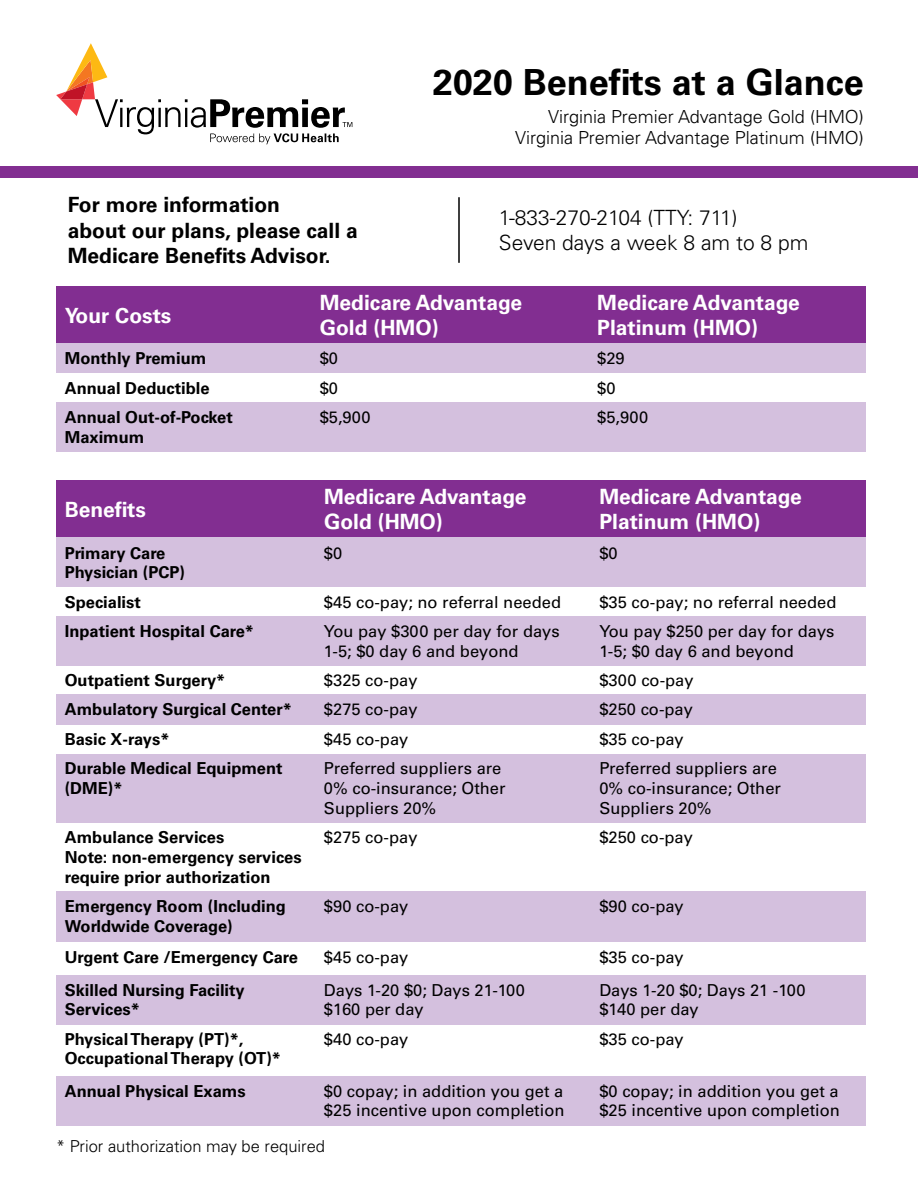
<style>
.page{position:relative;width:918px;height:1188px;background:#fff}
.page>*{position:absolute;margin:0;border:0;box-sizing:border-box;transform-origin:0 0}
.t1{font:700 36px "Univers LT Std";color:#000}
.t2{font:700 21px/25.2px "Univers LT Std";color:#fff}
.t3{font:700 21px/25.2px "Univers LT Std";color:#000}
.t4{font:300 21px "Univers LT Std";color:#000}
.t5{font:300 18px/21.6px "Univers LT Std";color:#000;text-align:right}
.t6{font:16.5px/19.8px "Univers LT Std";color:#000}
.t7{font:700 16.5px/19.8px "Univers LT Std";color:#000}
.t8{font:300 16.5px "Univers LT Std";color:#000}
</style>
<div class="page">
<hr style="left:458px;top:197px;width:2px;height:66px;background:#000">
<div style="left:0;top:166px;width:918px;height:12px;background:#822e91"></div>
<div style="left:589px;top:402px;width:277px;height:49px;background:#d4c0de"></div>
<div style="left:311px;top:402px;width:278px;height:49px;background:#d4c0de"></div>
<div style="left:56px;top:402px;width:255px;height:49px;background:#d4c0de"></div>
<div style="left:591px;top:1076px;width:275px;height:49px;background:#d4c0de"></div>
<div style="left:315px;top:1076px;width:276px;height:49px;background:#d4c0de"></div>
<div style="left:56px;top:1076px;width:259px;height:49px;background:#d4c0de"></div>
<div style="left:591px;top:975px;width:275px;height:49px;background:#d4c0de"></div>
<div style="left:315px;top:975px;width:276px;height:49px;background:#d4c0de"></div>
<div style="left:56px;top:975px;width:259px;height:49px;background:#d4c0de"></div>
<div style="left:591px;top:891px;width:275px;height:51px;background:#d4c0de"></div>
<div style="left:315px;top:891px;width:276px;height:51px;background:#d4c0de"></div>
<div style="left:56px;top:891px;width:259px;height:51px;background:#d4c0de"></div>
<div style="left:591px;top:754px;width:275px;height:69px;background:#d4c0de"></div>
<div style="left:315px;top:754px;width:276px;height:69px;background:#d4c0de"></div>
<div style="left:56px;top:754px;width:259px;height:69px;background:#d4c0de"></div>
<div style="left:591px;top:694px;width:275px;height:31px;background:#d4c0de"></div>
<div style="left:315px;top:694px;width:276px;height:31px;background:#d4c0de"></div>
<div style="left:56px;top:694px;width:259px;height:31px;background:#d4c0de"></div>
<div style="left:591px;top:616px;width:275px;height:49px;background:#d4c0de"></div>
<div style="left:315px;top:616px;width:276px;height:49px;background:#d4c0de"></div>
<div style="left:56px;top:616px;width:259px;height:49px;background:#d4c0de"></div>
<div style="left:56px;top:286px;width:255px;height:58px;background:#822e91"></div>
<div style="left:311px;top:286px;width:278px;height:58px;background:#822e91"></div>
<div style="left:589px;top:286px;width:277px;height:58px;background:#822e91"></div>
<div style="left:56px;top:344px;width:255px;height:29px;background:#d4c0de"></div>
<div style="left:311px;top:344px;width:278px;height:29px;background:#d4c0de"></div>
<div style="left:589px;top:344px;width:277px;height:29px;background:#d4c0de"></div>
<div style="left:56px;top:480px;width:259px;height:58px;background:#822e91"></div>
<div style="left:315px;top:480px;width:276px;height:58px;background:#822e91"></div>
<div style="left:591px;top:480px;width:275px;height:58px;background:#822e91"></div>
<div style="left:56px;top:538px;width:259px;height:49px;background:#d4c0de"></div>
<div style="left:315px;top:538px;width:276px;height:49px;background:#d4c0de"></div>
<div style="left:591px;top:538px;width:275px;height:49px;background:#d4c0de"></div>
<svg style="left:56px;top:43px;width:296px;height:101px"></svg>
<h2 class="t3" style="left:68px;top:192px;width:292px">For more information<br>about our plans, please call a<br>Medicare Benefts Advisor.</h2>
<h1 class="t1" style="left:433px;top:61px;width:433px">2020 Benefts at a Glance</h1>
<p class="t5" style="left:515px;top:106px;width:350px">Virginia Premier Advantage Gold (HMO)<br>Virginia Premier Advantage Platinum (HMO)</p>
<h3 class="t4" style="left:499px;top:205px;width:240px">1-833-270-2104 (TTY: 711)</h3>
<h3 class="t4" style="left:499px;top:230px;width:311px">Seven days a week 8 am to 8 pm</h3>
<p class="t2" style="left:65px;top:303px;width:108px">Your Costs</p>
<p class="t2" style="left:320px;top:290px;width:204px">Medicare Advantage<br>Gold (HMO)</p>
<p class="t2" style="left:597px;top:290px;width:204px">Medicare Advantage<br>Platinum (HMO)</p>
<p class="t7" style="left:65px;top:349px;width:143px">Monthly Premium</p>
<p class="t6" style="left:320px;top:349px;width:20px">$0</p>
<p class="t6" style="left:597px;top:349px;width:29px">$29</p>
<p class="t7" style="left:65px;top:378px;width:146px">Annual Deductible</p>
<p class="t6" style="left:320px;top:378px;width:20px">$0</p>
<p class="t6" style="left:597px;top:378px;width:20px">$0</p>
<p class="t7" style="left:65px;top:407px;width:170px">Annual Out-of-Pocket</p>
<p class="t6" style="left:320px;top:407px;width:53px">$5,900</p>
<p class="t6" style="left:597px;top:407px;width:53px">$5,900</p>
<p class="t7" style="left:65px;top:427px;width:81px">Maximum</p>
<p class="t2" style="left:65px;top:497px;width:83px">Benefts</p>
<p class="t2" style="left:324px;top:484px;width:204px">Medicare Advantage<br>Gold (HMO)</p>
<p class="t2" style="left:599px;top:484px;width:204px">Medicare Advantage<br>Platinum (HMO)</p>
<p class="t7" style="left:65px;top:543px;width:122px">Primary Care<br>Physician (PCP)</p>
<p class="t6" style="left:324px;top:543px;width:20px">$0</p>
<p class="t6" style="left:599px;top:543px;width:20px">$0</p>
<p class="t7" style="left:65px;top:592px;width:78px">Specialist</p>
<p class="t6" style="left:324px;top:592px;width:239px">$45 co-pay; no referral needed</p>
<p class="t6" style="left:599px;top:592px;width:239px">$35 co-pay; no referral needed</p>
<p class="t7" style="left:65px;top:621px;width:191px">Inpatient Hospital Care*</p>
<p class="t6" style="left:324px;top:621px;width:237px">You pay $300 per day for days<br>1-5; $0 day 6 and beyond</p>
<p class="t6" style="left:599px;top:621px;width:237px">You pay $250 per day for days<br>1-5; $0 day 6 and beyond</p>
<p class="t7" style="left:65px;top:670px;width:162px">Outpatient Surgery*</p>
<p class="t6" style="left:324px;top:670px;width:95px">$325 co-pay</p>
<p class="t6" style="left:599px;top:670px;width:96px">$300 co-pay</p>
<p class="t7" style="left:65px;top:699px;width:229px">Ambulatory Surgical Center*</p>
<p class="t6" style="left:324px;top:699px;width:95px">$275 co-pay</p>
<p class="t6" style="left:599px;top:699px;width:95px">$250 co-pay</p>
<p class="t7" style="left:65px;top:729px;width:106px">Basic X-rays*</p>
<p class="t6" style="left:324px;top:729px;width:86px">$45 co-pay</p>
<p class="t6" style="left:599px;top:729px;width:86px">$35 co-pay</p>
<p class="t7" style="left:65px;top:759px;width:219px">Durable Medical Equipment (DME)*</p>
<p class="t6" style="left:324px;top:759px;width:183px">Preferred suppliers are<br>0% co-insurance; Other<br>Suppliers 20%</p>
<p class="t6" style="left:599px;top:759px;width:183px">Preferred suppliers are<br>0% co-insurance; Other<br>Suppliers 20%</p>
<p class="t7" style="left:65px;top:827px;width:238px">Ambulance Services<br>Note: non-emergency services require prior authorization</p>
<p class="t6" style="left:324px;top:827px;width:95px">$275 co-pay</p>
<p class="t6" style="left:599px;top:827px;width:95px">$250 co-pay</p>
<p class="t7" style="left:65px;top:896px;width:223px">Emergency Room (Including<br>Worldwide Coverage)</p>
<p class="t6" style="left:324px;top:896px;width:86px">$90 co-pay</p>
<p class="t6" style="left:599px;top:896px;width:86px">$90 co-pay</p>
<p class="t7" style="left:65px;top:947px;width:235px">Urgent Care /Emergency Care</p>
<p class="t6" style="left:324px;top:947px;width:86px">$45 co-pay</p>
<p class="t6" style="left:599px;top:947px;width:86px">$35 co-pay</p>
<p class="t7" style="left:65px;top:980px;width:181px">Skilled Nursing Facility<br>Services*</p>
<p class="t6" style="left:324px;top:980px;width:203px">Days 1-20 $0; Days 21-100 $160 per day</p>
<p class="t6" style="left:599px;top:980px;width:208px">Days 1-20 $0; Days 21 -100 $140 per day</p>
<p class="t7" style="left:65px;top:1029px;width:218px">Physical Therapy (PT)*,<br>Occupational Therapy (OT)*</p>
<p class="t6" style="left:324px;top:1029px;width:86px">$40 co-pay</p>
<p class="t6" style="left:599px;top:1029px;width:86px">$35 co-pay</p>
<p class="t7" style="left:65px;top:1081px;width:182px">Annual Physical Exams</p>
<p class="t6" style="left:324px;top:1081px;width:242px">$0 copay; in addition you get a $25 incentive upon completion</p>
<p class="t6" style="left:599px;top:1081px;width:242px">$0 copay; in addition you get a $25 incentive upon completion</p>
<p class="t8" style="left:56px;top:1137px;width:270px">* Prior authorization may be required</p>
</div>
